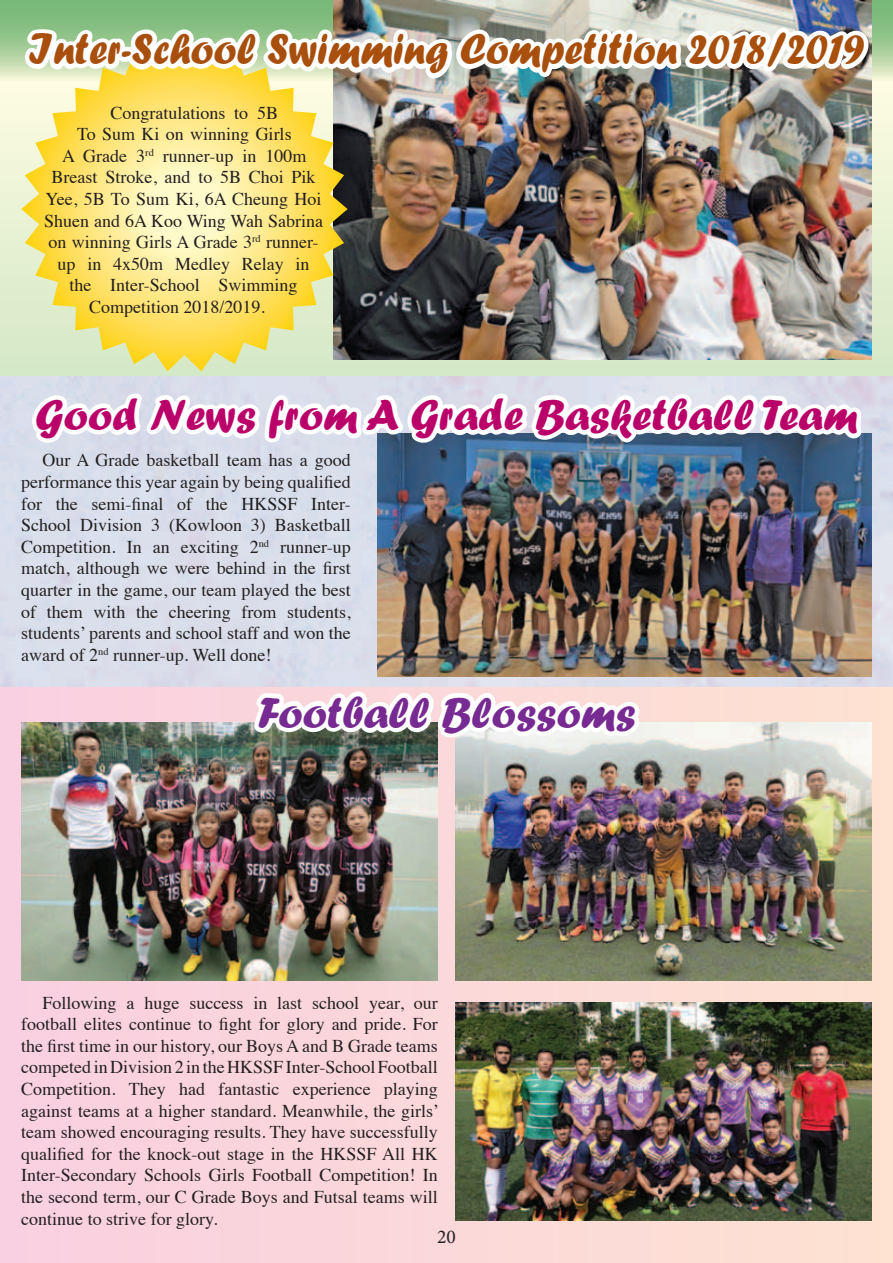
<style>
.page{position:relative;width:893px;height:1263px;background:#fff}
.page>*{position:absolute;margin:0;border:0;box-sizing:border-box;transform-origin:0 0}
.t1{font:45px "Forte";color:#a84f0d;scale:.94 1}
.t2{font:45px "Forte";color:#ba0169}
.t3{font:45px "Forte";color:#772a91}
.t4{font:19.5px "Minion Pro";color:#231f20}
.t5{font:18px/21.6px "Times";color:#231f20;text-align:justify}
</style>
<div class="page">
<div style="left:0;top:653px;width:893px;height:610px;background:#fad5dc"></div>
<svg style="left:0;top:0;width:893px;height:376px;background:#d9e9c7"></svg>
<div style="left:0;top:376px;width:893px;height:311px;background:#dbdeeb"></div>
<img style="left:455px;top:1002px;width:417px;height:218px">
<img style="left:455px;top:744px;width:417px;height:236px">
<img style="left:21px;top:744px;width:417px;height:236px">
<img style="left:18px;top:0;width:857px;height:744px">
<h1 class="t1" style="left:29px;top:23px;width:891px">Inter-School Swimming Competition 2018/2019</h1>
<p class="t5" style="left:110px;top:100px;width:169px">Congratulations to 5B</p>
<p class="t5" style="left:77px;top:122px;width:216px">To Sum Ki on winning Girls</p>
<p class="t5" style="left:62px;top:143px;width:246px">A Grade 3<sup>rd</sup> runner-up in 100m</p>
<p class="t5" style="left:52px;top:165px;width:265px">Breast Stroke, and to 5B Choi Pik</p>
<p class="t5" style="left:46px;top:187px;width:277px">Yee, 5B To Sum Ki, 6A Cheung Hoi</p>
<p class="t5" style="left:44px;top:208px;width:280px">Shuen and 6A Koo Wing Wah Sabrina</p>
<p class="t5" style="left:49px;top:230px;width:271px">on winning Girls A Grade 3<sup>rd</sup> runner-</p>
<p class="t5" style="left:58px;top:251px;width:254px">up in 4x50m Medley Relay in</p>
<p class="t5" style="left:70px;top:273px;width:230px">the Inter-School Swimming</p>
<p class="t5" style="left:89px;top:295px;width:178px">Competition 2018/2019.</p>
<h1 class="t2" style="left:35px;top:389px;width:824px">Good News from A Grade Basketball Team</h1>
<p class="t5" style="left:21px;top:448px;width:331px;text-indent:21px">Our A Grade basketball team has a good performance this year again by being qualified for the semi-final of the HKSSF Inter-School Division 3 (Kowloon 3) Basketball Competition. In an exciting 2<sup>nd</sup> runner-up match, although we were behind in the first quarter in the game, our team played the best of them with the cheering from students, students’ parents and school staff and won the award of 2<sup>nd</sup> runner-up. Well done!</p>
<h1 class="t3" style="left:257px;top:686px;width:380px">Football Blossoms</h1>
<p class="t5" style="left:21px;top:990px;width:420px;text-indent:21px">Following a huge success in last school year, our football elites continue to fight for glory and pride. For the first time in our history, our Boys A and B Grade teams competed in Division 2 in the HKSSF Inter-School Football Competition. They had fantastic experience playing against teams at a higher standard. Meanwhile, the girls’ team showed encouraging results. They have successfully qualified for the knock-out stage in the HKSSF All HK Inter-Secondary Schools Girls Football Competition! In the second term, our C Grade Boys and Futsal teams will continue to strive for glory.</p>
<p class="t4" style="left:437px;top:1224px;width:20px">20</p>
</div>
